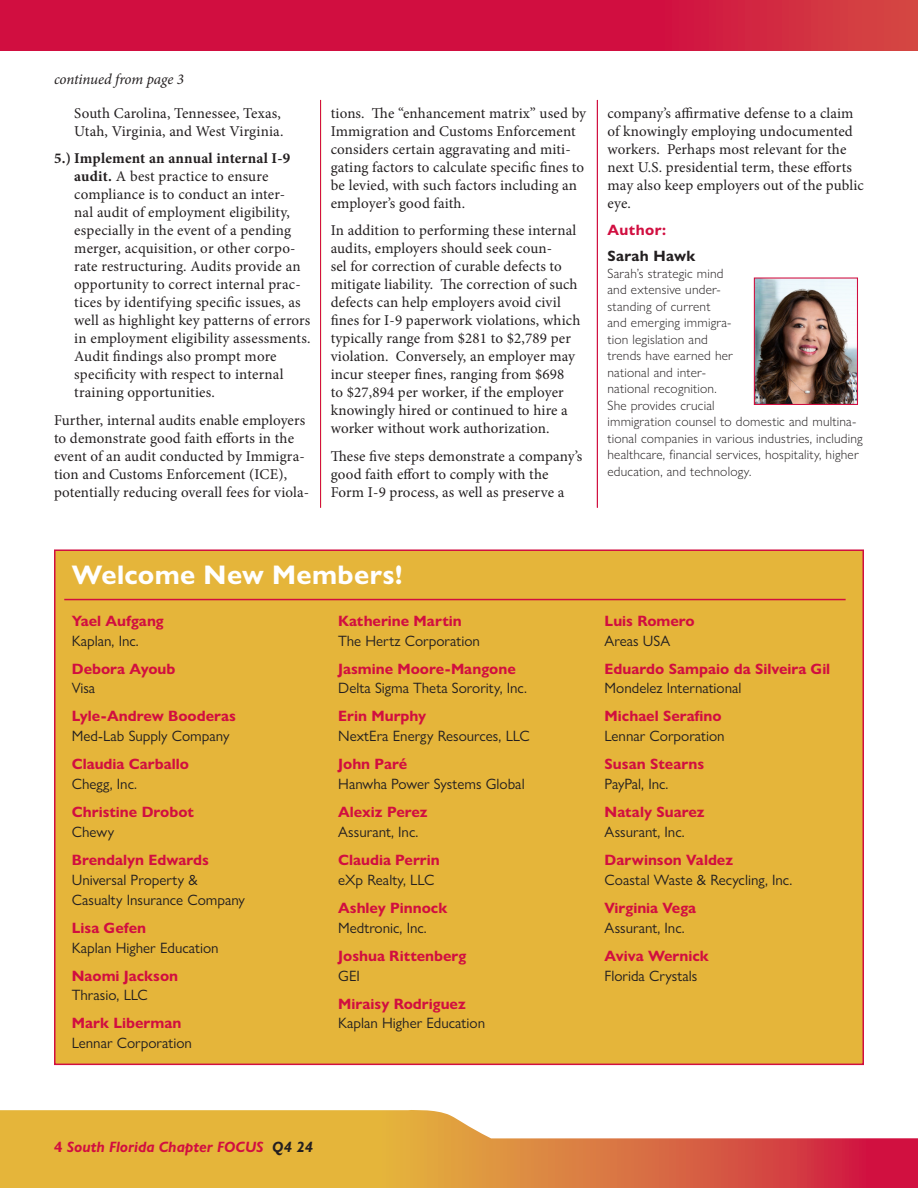
<style>
.page{position:relative;width:918px;height:1188px;background:#fff}
.page>*{position:absolute;margin:0;border:0;box-sizing:border-box;transform-origin:0 0}
.Boxed_head{font:700 27px "Gill Sans Nova";letter-spacing:.01em;color:#fff}
.body_text{font:15px/18px "Minion Pro";letter-spacing:.01em;color:#231f20}
.new_members{font:15px/19.8px "Gill Sans Nova";color:#231f20}
.new_members-2{font:700 15px/19.8px "Gill Sans Nova";color:#d10e40}
.t1{font:italic 700 15px "Gill Sans Nova";color:#d10e40}
.Continued_line{font:italic 15px "Minion Pro";letter-spacing:-.01em;color:#231f20}
.body_text-2{font:700 15px "Gill Sans Nova";letter-spacing:.015em;color:#231f20}
.body_text-3{font:700 15px "Gill Sans Nova";letter-spacing:.025em;color:#d10e40}
.body_text-4{font:300 13.5px/16.5px "Gill Sans Nova";letter-spacing:.015em;color:#231f20}
.s1{font-weight:700}
.s2{font-weight:400;color:#231f20}
.s3{font-weight:700;color:#d10e40}
.s4{font-style:normal}
.s5{color:#231f20}
</style>
<div class="page">
<svg style="left:0;top:0;width:918px;height:50px;background:#d11640"></svg>
<svg style="left:0;top:1110px;width:918px;height:78px"></svg>
<img style="left:756px;top:279px;width:100px;height:124px">
<div style="left:754px;top:277px;width:104px;height:128px;border:1px solid #d10e40"></div>
<div style="left:54px;top:549px;width:810px;height:516px;background:#e5b53a;border:2px solid #d10e40"></div>
<hr style="left:64px;top:599px;width:782px;height:1px;background:#d10e40">
<p class="Continued_line" style="left:54px;top:69px;width:131px">continued from page 3</p>
<p class="body_text" style="left:74px;top:104px;width:211px">South Carolina, Tennessee, Texas,<br>Utah, Virginia, and West Virginia.</p>
<p class="body_text" style="left:74px;top:150px;width:238px;text-indent:-20px"><span class="s1">5.) Implement an annual internal I-9 audit.</span> A best practice to ensure compliance is to conduct an inter-<br>nal audit of employment eligibility, especially in the event of a pending merger, acquisition, or other corpo&shy;rate restructuring. Audits provide an opportunity to correct internal prac&shy;tices by identifying specific issues, as well as highlight key patterns of errors in employment eligibility assessments.<br>Audit findings also prompt more specificity with respect to internal training opportunities.</p>
<p class="body_text" style="left:54px;top:411px;width:257px">Further, internal audits enable employers to demonstrate good faith efforts in the event of an audit conducted by Immigra&shy;tion and Customs Enforcement (ICE), potentially reducing overall fees for viola-</p>
<p class="body_text" style="left:331px;top:104px;width:257px">tions. The “enhancement matrix” used by Immigration and Customs Enforcement considers certain aggravating and miti&shy;gating factors to calculate specific fines to be levied, with such factors including an employer’s good faith.</p>
<p class="body_text" style="left:331px;top:222px;width:251px">In addition to performing these internal audits, employers should seek coun-<br>sel for correction of curable defects to mitigate liability. The correction of such defects can help employers avoid civil fines for I-9 paperwork violations, which typically range from $281 to $2,789 per violation. Conversely, an employer may incur steeper fines, ranging from $698<br>to $27,894 per worker, if the employer knowingly hired or continued to hire a worker without work authorization.</p>
<p class="body_text" style="left:331px;top:447px;width:253px">These five steps demonstrate a company’s good faith effort to comply with the<br>Form I-9 process, as well as preserve a</p>
<p class="body_text" style="left:608px;top:104px;width:258px">company’s affirmative defense to a claim of knowingly employing undocumented workers. Perhaps most relevant for the next U.S. presidential term, these efforts may also keep employers out of the public eye.</p>
<p class="body_text-3" style="left:608px;top:221px;width:60px">Author:</p>
<p class="body_text-2" style="left:608px;top:247px;width:90px">Sarah Hawk</p>
<p class="body_text-4" style="left:608px;top:265px;width:257px">Sarah’s strategic mind<br>and extensive under-<br>standing of current<br>and emerging immigra-<br>tion legislation and<br>trends have earned her<br>national and inter-<br>national recognition.<br>She provides crucial<br>immigration counsel to domestic and multina&shy;tional companies in various industries, including healthcare, financial services, hospitality, higher education, and technology.</p>
<p class="Boxed_head" style="left:72px;top:558px;width:332px">Welcome New Members!</p>
<p class="new_members-2" style="left:72px;top:611px;width:93px">Yael Aufgang<br><span class="s2">Kaplan, Inc.</span></p>
<p class="new_members-2" style="left:72px;top:659px;width:105px">Debora Ayoub<br><span class="s2">Visa</span></p>
<p class="new_members" style="left:72px;top:706px;width:165px"><span class="s3">Lyle-Andrew Booderas<br></span>Med-Lab Supply Company</p>
<p class="new_members-2" style="left:72px;top:754px;width:119px">Claudia Carballo<br><span class="s2">Chegg, Inc.</span></p>
<p class="new_members-2" style="left:72px;top:802px;width:124px">Christine Drobot<br><span class="s2">Chewy</span></p>
<p class="new_members" style="left:72px;top:850px;width:175px"><span class="s3">Brendalyn Edwards<br></span>Universal Property &amp;<br>Casualty Insurance Company</p>
<p class="new_members" style="left:72px;top:918px;width:148px"><span class="s3">Lisa Gefen<br></span>Kaplan Higher Education</p>
<p class="new_members-2" style="left:72px;top:965px;width:108px">Naomi Jackson<br><span class="s2">Thrasio, LLC</span></p>
<p class="new_members" style="left:72px;top:1013px;width:122px"><span class="s3">Mark Liberman<br></span>Lennar Corporation</p>
<p class="new_members" style="left:338px;top:611px;width:143px"><span class="s3">Katherine Martin<br></span>The Hertz Corporation</p>
<p class="new_members" style="left:338px;top:658px;width:190px"><span class="s3">Jasmine Moore-Mangone<br></span>Delta Sigma Theta Sorority, Inc.</p>
<p class="new_members" style="left:338px;top:706px;width:193px"><span class="s3">Erin Murphy<br></span>NextEra Energy Resources, LLC</p>
<p class="new_members" style="left:338px;top:754px;width:188px"><span class="s3">John Paré<br></span>Hanwha Power Systems Global</p>
<p class="new_members" style="left:338px;top:802px;width:91px"><span class="s3">Alexiz Perez<br></span>Assurant, Inc.</p>
<p class="new_members-2" style="left:338px;top:850px;width:103px">Claudia Perrin <span class="s2">eXp Realty, LLC</span></p>
<p class="new_members" style="left:338px;top:898px;width:111px"><span class="s3">Ashley Pinnock<br></span>Medtronic, Inc.</p>
<p class="new_members-2" style="left:338px;top:946px;width:130px">Joshua Rittenberg<br><span class="s2">GEI</span></p>
<p class="new_members" style="left:338px;top:993px;width:148px"><span class="s3">Miraisy Rodriguez<br></span>Kaplan Higher Education</p>
<p class="new_members-2" style="left:605px;top:611px;width:92px">Luis Romero<br><span class="s2">Areas USA</span></p>
<p class="new_members-2" style="left:605px;top:659px;width:227px">Eduardo Sampaio da Silveira Gil<br><span class="s2">Mondelez International</span></p>
<p class="new_members" style="left:605px;top:706px;width:122px"><span class="s3">Michael Serafino<br></span>Lennar Corporation</p>
<p class="new_members-2" style="left:605px;top:754px;width:101px">Susan Stearns<br><span class="s2">PayPal, Inc.</span></p>
<p class="new_members" style="left:605px;top:802px;width:101px"><span class="s3">Nataly Suarez<br></span>Assurant, Inc.</p>
<p class="new_members" style="left:605px;top:850px;width:189px"><span class="s3">Darwinson Valdez<br></span>Coastal Waste &amp; Recycling, Inc.</p>
<p class="new_members" style="left:605px;top:898px;width:93px"><span class="s3">Virginia Vega<br></span>Assurant, Inc.</p>
<p class="new_members" style="left:605px;top:946px;width:106px"><span class="s3">Aviva Wernick<br></span>Florida Crystals</p>
<p class="t1" style="left:54px;top:1138px;width:261px"><span class="s4">4</span> South Florida Chapter FOCUS <span class="s5">Q4 24</span></p>
</div>
